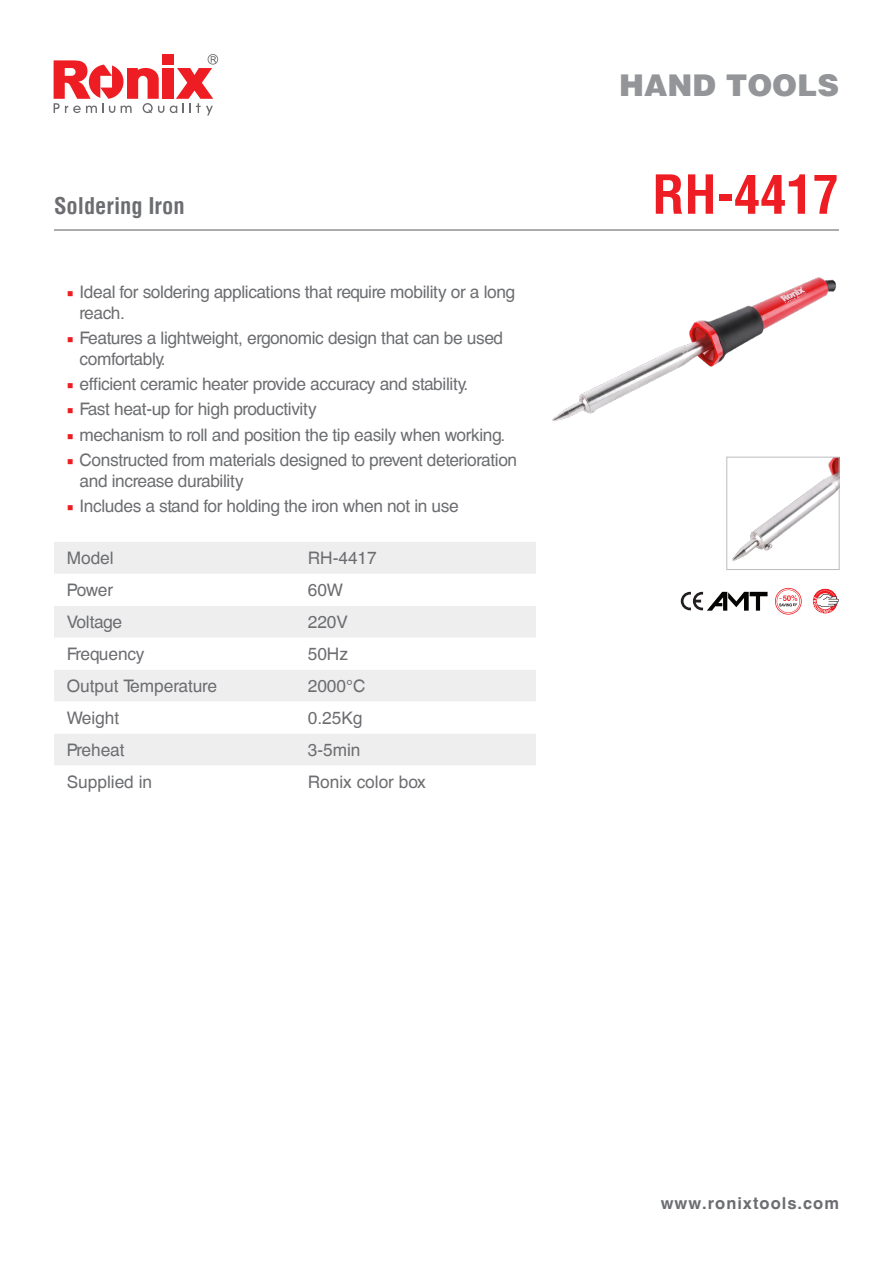
<style>
.page{position:relative;width:893px;height:1263px;background:#fff}
.page>*{position:absolute;margin:0;border:0;box-sizing:border-box;transform-origin:0 0}
.t1{font:700 condensed 52.5px "Helvetica LT";color:#ee1d23}
.t2{font:900 30px "Helvetica LT";color:#939598}
.t3{font:700 condensed 22.5px "Helvetica LT";color:#6c6d70}
.t4{font:17.25px/21px "Helvetica CE";letter-spacing:-.02em;color:#6c6d70}
.t5{font:17.25px "Helvetica CE";color:#6c6d70}
.t6{font:700 16.5px "Helvetica CE";letter-spacing:.06em;color:#6c6d70}
.s1{font-family:"Minion Pro";color:#ee1d23}
</style>
<div class="page">
<svg style="left:170px;top:54px;width:48px;height:61px"></svg>
<div style="left:162px;top:68px;width:11px;height:31px;background:#ee1d23"></div>
<svg style="left:54px;top:60px;width:110px;height:53px"></svg>
<div style="left:162px;top:54px;width:11px;height:11px;background:#ee1d23"></div>
<div style="left:54px;top:542px;width:482px;height:32px;background:#eeeeef"></div>
<svg style="left:54px;top:606px;width:482px;height:159px;fill:#eeeeef"></svg>
<hr style="left:54px;top:229px;width:785px;height:2px;background:#6c6d70">
<img style="left:552px;top:277px;width:284px;height:145px">
<img style="left:732px;top:459px;width:106px;height:103px">
<div style="left:726px;top:457px;width:114px;height:113px;border:1px solid #bcbdc0"></div>
<svg style="left:775px;top:588px;width:27px;height:27px"></svg>
<svg style="left:812px;top:588px;width:27px;height:26px"></svg>
<svg style="left:681px;top:592px;width:86px;height:19px"></svg>
<p class="t3" style="left:54px;top:191px;width:132px">Soldering Iron</p>
<p class="t4" style="left:80px;top:281px;width:437px;text-indent:-13px"><span class="s1">■</span> Ideal for soldering applications that require mobility or a long reach.</p>
<p class="t4" style="left:80px;top:327px;width:425px;text-indent:-13px"><span class="s1">■</span> Features a lightweight, ergonomic design that can be used comfortably.</p>
<p class="t4" style="left:67px;top:374px;width:403px"><span class="s1">■</span> efficient ceramic heater provide accuracy and stability.</p>
<p class="t4" style="left:67px;top:399px;width:251px"><span class="s1">■</span> Fast heat-up for high productivity</p>
<p class="t4" style="left:67px;top:424px;width:440px"><span class="s1">■</span> mechanism to roll and position the tip easily when working.</p>
<p class="t4" style="left:80px;top:449px;width:439px;text-indent:-13px"><span class="s1">■</span> Constructed from materials designed to prevent deterioration and increase durability</p>
<p class="t4" style="left:67px;top:496px;width:393px"><span class="s1">■</span> Includes a stand for holding the iron when not in use</p>
<p class="t4" style="left:67px;top:548px;width:48px">Model</p>
<p class="t4" style="left:308px;top:548px;width:71px">RH-4417</p>
<p class="t4" style="left:67px;top:580px;width:48px">Power</p>
<p class="t4" style="left:308px;top:580px;width:37px">60W</p>
<p class="t4" style="left:67px;top:611px;width:57px">Voltage</p>
<p class="t4" style="left:308px;top:611px;width:42px">220V</p>
<p class="t4" style="left:67px;top:643px;width:79px">Frequency</p>
<p class="t4" style="left:308px;top:643px;width:42px">50Hz</p>
<p class="t5" style="left:67px;top:676px;width:152px">Output Temperature</p>
<p class="t4" style="left:308px;top:675px;width:59px">2000°C</p>
<p class="t4" style="left:67px;top:707px;width:54px">Weight</p>
<p class="t4" style="left:308px;top:707px;width:56px">0.25Kg</p>
<p class="t5" style="left:67px;top:740px;width:59px">Preheat</p>
<p class="t4" style="left:308px;top:739px;width:54px">3-5min</p>
<p class="t5" style="left:67px;top:771px;width:87px">Supplied in</p>
<p class="t5" style="left:308px;top:771px;width:120px">Ronix color box</p>
<h2 class="t2" style="left:619px;top:65px;width:221px">HAND TOOLS</h2>
<p class="t1" style="left:652px;top:162px;width:188px">RH-4417</p>
<p class="t6" style="left:661px;top:1193px;width:180px">www.ronixtools.com</p>
</div>
